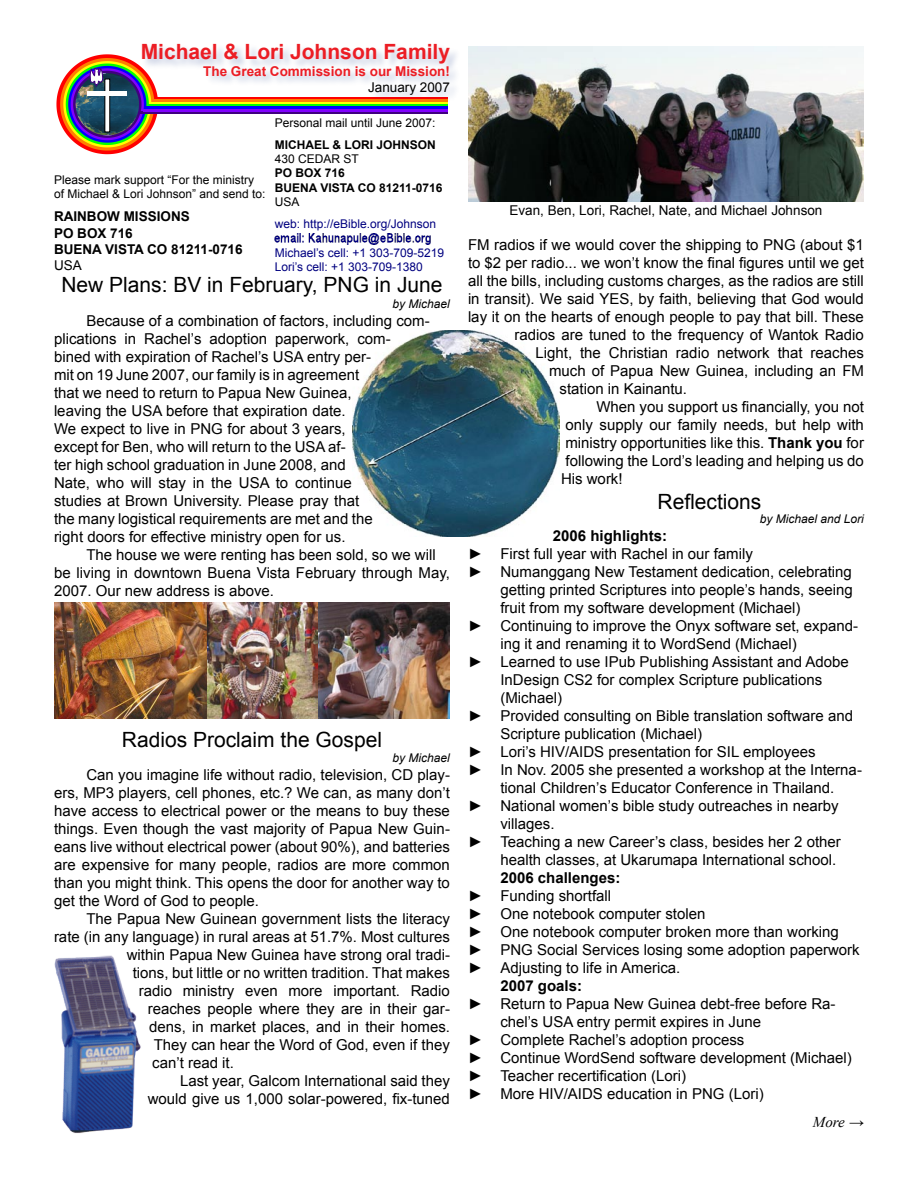
<style>
.page{position:relative;width:918px;height:1188px;background:#fff}
.page>*{position:absolute;margin:0;border:0;box-sizing:border-box;transform-origin:0 0}
.t1{font:21px "Arial";color:#000}
.t2{font:700 21px "Arial";color:#ec1d24}
.t3{font:15px/18px "Arial";color:#000}
.t4{font:700 15px "Arial";color:#000}
.t5{font:italic 15px "Times New Roman";color:#000}
.t6{font:13.5px "Arial";color:#000}
.t7{font:700 13.5px/16.2px "Arial";color:#000}
.t8{font:700 13.5px "Arial";color:#ec1d24}
.t9{font:12px/14.4px "Arial";color:#000}
.t10{font:12px/14.4px "Arial";color:#000080}
.t11{font:700 12px/14.4px "Arial";color:#000}
.t12{font:italic 12px "Arial";color:#000}
.s1{font-weight:700}
.s2{font-family:"Arial";font-style:normal}
</style>
<div class="page">
<img style="left:353px;top:330px;width:207px;height:207px">
<hr style="left:139px;top:112px;width:309px;height:2px;background:#400080">
<hr style="left:148px;top:104px;width:300px;height:3px;background:#0f0">
<hr style="left:145px;top:107px;width:303px;height:2px;background:#00f">
<hr style="left:143px;top:109px;width:305px;height:3px;background:#8000ff">
<svg style="left:56px;top:54px;width:104px;height:101px"></svg>
<div style="left:140px;top:43px;width:321px;height:63px;background:#24408f;opacity:.29"></div>
<img style="left:275px;top:233px;width:156px;height:12px">
<img style="left:54px;top:955px;width:87px;height:178px">
<img style="left:468px;top:46px;width:396px;height:156px">
<img style="left:54px;top:602px;width:396px;height:117px">
<h1 class="t2" style="left:141px;top:38px;width:311px">Michael &amp; Lori Johnson Family</h1>
<p class="t8" style="left:203px;top:62px;width:248px">The Great Commission is our Mission!</p>
<p class="t6" style="left:368px;top:78px;width:83px">January 2007</p>
<p class="t9" style="left:54px;top:172px;width:213px">Please mark support “For the ministry of Michael &amp; Lori Johnson” and send to:</p>
<p class="t7" style="left:54px;top:209px;width:190px">RAINBOW MISSIONS<br>PO BOX 716<br>BUENA VISTA CO 81211-0716</p>
<p class="t6" style="left:54px;top:256px;width:29px">USA</p>
<p class="t9" style="left:275px;top:116px;width:162px">Personal mail until June 2007:</p>
<p class="t11" style="left:275px;top:138px;width:163px">MICHAEL &amp; LORI JOHNSON</p>
<p class="t9" style="left:275px;top:152px;width:86px">430 CEDAR ST</p>
<p class="t11" style="left:275px;top:166px;width:169px">PO BOX 716<br>BUENA VISTA CO 81211-0716</p>
<p class="t9" style="left:275px;top:195px;width:26px">USA</p>
<p class="t10" style="left:275px;top:216px;width:163px">web: http://eBible.org/Johnson</p>
<p class="t10" style="left:275px;top:245px;width:171px">Michael’s cell: +1 303-709-5219<br>Lori’s cell: +1 303-709-1380</p>
<h1 class="t1" style="left:61px;top:271px;width:383px">New Plans: BV in February, PNG in June</h1>
<p class="t12" style="left:393px;top:296px;width:59px">by Michael</p>
<p class="t3" style="left:54px;top:312px;width:377px;text-indent:32px">Because of a combination of factors, including com&shy;plications in Rachel’s adoption paperwork, com&shy;bined with expiration of Rachel’s USA entry per-<br>mit on 19 June 2007, our family is in agreement<br>that we need to return to Papua New Guinea,<br>leaving the USA before that expiration date.<br>We expect to live in PNG for about 3 years,<br>except for Ben, who will return to the USA af-<br>ter high school graduation in June 2008, and<br>Nate, who will stay in the USA to continue<br>studies at Brown University. Please pray that<br>the many logistical requirements are met and the<br>right doors for effective ministry open for us.</p>
<p class="t3" style="left:54px;top:546px;width:397px;text-indent:32px">The house we were renting has been sold, so we will be living in downtown Buena Vista February through May,<br>2007. Our new address is above.</p>
<h1 class="t1" style="left:122px;top:726px;width:262px">Radios Proclaim the Gospel</h1>
<p class="t12" style="left:393px;top:750px;width:59px">by Michael</p>
<p class="t3" style="left:54px;top:766px;width:398px;text-align:justify;text-indent:32px">Can you imagine life without radio, television, CD play&shy;ers, MP3 players, cell phones, etc.? We can, as many don’t have access to electrical power or the means to buy these things. Even though the vast majority of Papua New Guin&shy;eans live without electrical power (about 90%), and batteries are expensive for many people, radios are more common than you might think. This opens the door for another way to get the Word of God to people.</p>
<p class="t3" style="left:86px;top:910px;width:365px">The Papua New Guinean government lists the literacy</p>
<p class="t3" style="left:54px;top:928px;width:397px">rate (in any language) in rural areas at 51.7%. Most cultures</p>
<p class="t3" style="left:127px;top:946px;width:325px">within Papua New Guinea have strong oral tradi-</p>
<p class="t3" style="left:133px;top:964px;width:319px">tions, but little or no written tradition. That makes</p>
<p class="t3" style="left:139px;top:982px;width:313px">radio ministry even more important. Radio</p>
<p class="t3" style="left:148px;top:1000px;width:304px">reaches people where they are in their gar-</p>
<p class="t3" style="left:149px;top:1018px;width:302px">dens, in market places, and in their homes.</p>
<p class="t3" style="left:154px;top:1036px;width:298px">They can hear the Word of God, even if they</p>
<p class="t3" style="left:152px;top:1054px;width:83px">can’t read it.</p>
<p class="t3" style="left:180px;top:1072px;width:271px">Last year, Galcom International said they</p>
<p class="t3" style="left:148px;top:1090px;width:304px">would give us 1,000 solar-powered, fix-tuned</p>
<p class="t6" style="left:510px;top:201px;width:314px">Evan, Ben, Lori, Rachel, Nate, and Michael Johnson</p>
<p class="t3" style="left:468px;top:235px;width:397px">FM radios if we would cover the shipping to PNG (about $1</p>
<p class="t3" style="left:468px;top:253px;width:397px">to $2 per radio... we won’t know the final figures until we get</p>
<p class="t3" style="left:468px;top:271px;width:397px">all the bills, including customs charges, as the radios are still</p>
<p class="t3" style="left:468px;top:289px;width:397px">in transit). We said YES, by faith, believing that God would</p>
<p class="t3" style="left:468px;top:307px;width:397px">lay it on the hearts of enough people to pay that bill. These</p>
<p class="t3" style="left:514px;top:325px;width:351px">radios are tuned to the frequency of Wantok Radio</p>
<p class="t3" style="left:536px;top:343px;width:330px">Light, the Christian radio network that reaches</p>
<p class="t3" style="left:549px;top:361px;width:317px">much of Papua New Guinea, including an FM</p>
<p class="t3" style="left:560px;top:379px;width:129px">station in Kainantu.</p>
<p class="t3" style="left:596px;top:397px;width:269px">When you support us financially, you not</p>
<p class="t3" style="left:566px;top:415px;width:300px">only supply our family needs, but help with</p>
<p class="t3" style="left:566px;top:433px;width:300px">ministry opportunities like this. <span class="s1">Thank you</span> for</p>
<p class="t3" style="left:566px;top:451px;width:300px">following the Lord’s leading and helping us do</p>
<p class="t3" style="left:561px;top:469px;width:63px">His work!</p>
<h1 class="t1" style="left:658px;top:488px;width:105px">Reflections</h1>
<p class="t12" style="left:760px;top:511px;width:106px">by Michael and Lori</p>
<p class="t4" style="left:553px;top:526px;width:116px">2006 highlights:</p>
<p class="t3" style="left:500px;top:545px;width:363px">First full year with Rachel in our family<br>Numanggang New Testament dedication, celebrating getting printed Scriptures into people’s hands, seeing fruit from my software development (Michael)<br>Continuing to improve the Onyx software set, expand&shy;ing it and renaming it to WordSend (Michael)<br>Learned to use IPub Publishing Assistant and Adobe InDesign CS2 for complex Scripture publications (Michael)<br>Provided consulting on Bible translation software and Scripture publication (Michael)<br>Lori’s HIV/AIDS presentation for SIL employees<br>In Nov. 2005 she presented a workshop at the Interna&shy;tional Children’s Educator Conference in Thailand.<br>National women’s bible study outreaches in nearby villages.<br>Teaching a new Career’s class, besides her 2 other health classes, at Ukarumapa International school.</p>
<p class="t4" style="left:500px;top:868px;width:122px">2006 challenges:</p>
<p class="t3" style="left:500px;top:887px;width:361px">Funding shortfall<br>One notebook computer stolen<br>One notebook computer broken more than working PNG Social Services losing some adoption paperwork Adjusting to life in America.</p>
<p class="t4" style="left:500px;top:976px;width:83px">2007 goals:</p>
<p class="t3" style="left:500px;top:995px;width:353px">Return to Papua New Guinea debt-free before Ra&shy;chel’s USA entry permit expires in June<br>Complete Rachel’s adoption process<br>Continue WordSend software development (Michael)<br>Teacher recertification (Lori)<br>More HIV/AIDS education in PNG (Lori)</p>
<p class="t3" style="left:468px;top:545px;width:16px">► ►</p>
<p class="t3" style="left:468px;top:617px;width:16px">►</p>
<p class="t3" style="left:468px;top:653px;width:16px">►</p>
<p class="t3" style="left:468px;top:707px;width:16px">►</p>
<p class="t3" style="left:468px;top:743px;width:16px">► ►</p>
<p class="t3" style="left:468px;top:797px;width:16px">►</p>
<p class="t3" style="left:468px;top:833px;width:16px">►</p>
<p class="t3" style="left:468px;top:887px;width:16px;text-align:justify">► ► ► ► ►</p>
<p class="t3" style="left:468px;top:995px;width:16px">►</p>
<p class="t3" style="left:468px;top:1031px;width:16px;text-align:justify">► ► ► ►</p>
<p class="t5" style="left:813px;top:1112px;width:53px">More <span class="s2">→</span></p>
</div>
